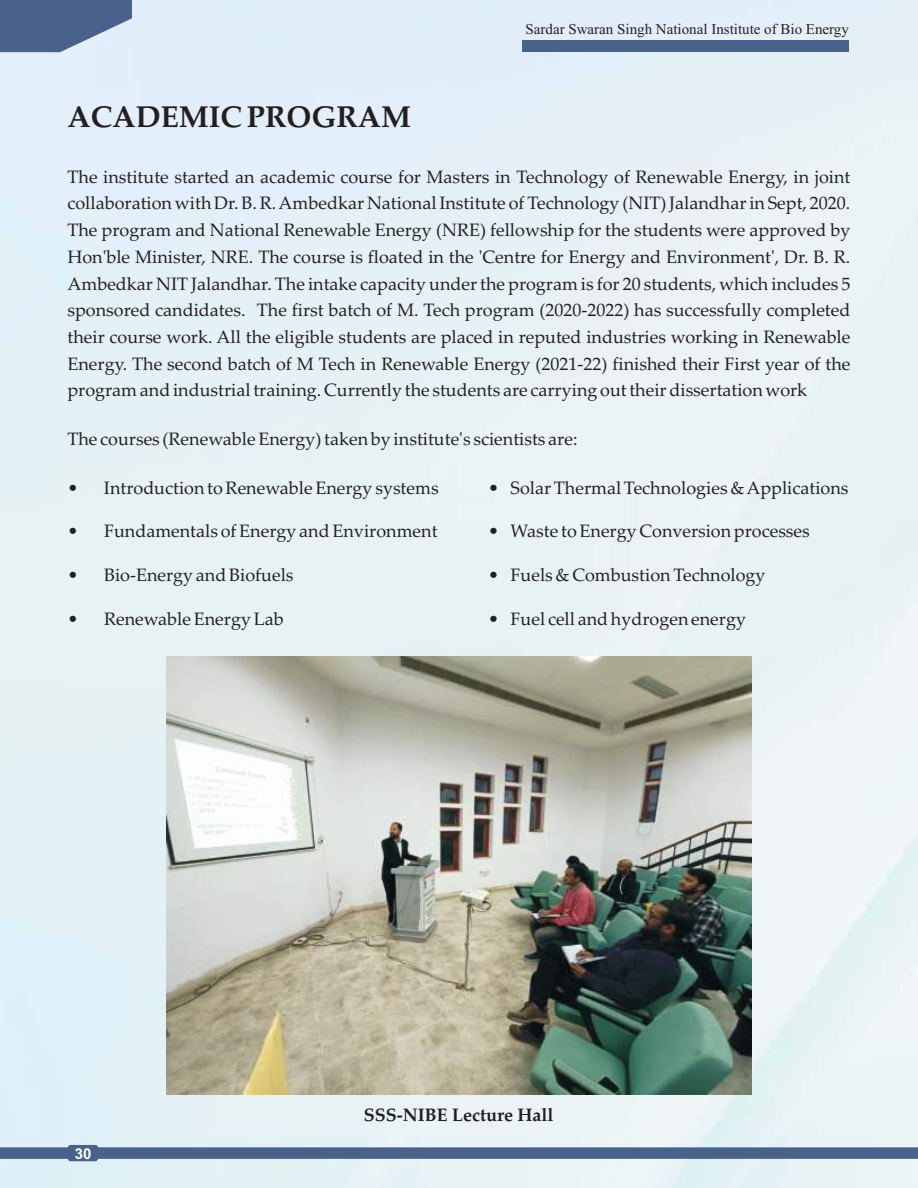
<style>
.page{position:relative;width:918px;height:1188px;background:#fff}
.page>*{position:absolute;margin:0;border:0;box-sizing:border-box;transform-origin:0 0}
.t1{font:700 30px "Palatino Linotype";color:#241f1f}
.t2{font:18px/26.7px "Palatino Linotype";color:#241f1f;text-align:justify}
.t3{font:700 18px "Palatino Linotype";color:#241f1f}
.t4{font:15px "Times New Roman";color:#241f1f}
.t5{font:700 15px "Arial";color:#fff}
</style>
<div class="page">
<div style="left:0;top:0;width:918px;height:1136px;background:#e7f1f6"></div>
<div style="left:523px;top:41px;width:326px;height:11px;background:#49628b"></div>
<svg style="left:0;top:1145px;width:918px;height:16px;background:#7389a7"></svg>
<svg style="left:0;top:0;width:132px;height:52px;background:#637a9e"></svg>
<img style="left:167px;top:656px;width:584px;height:438px">
<h1 class="t1" style="left:68px;top:105px;width:345px">ACADEMIC PROGRAM</h1>
<p class="t4" style="left:526px;top:24px;width:325px">Sardar Swaran Singh National Institute of Bio Energy</p>
<p class="t2" style="left:67px;top:165px;width:785px">The institute started an academic course for Masters in Technology of Renewable Energy, in joint collaboration with Dr. B. R. Ambedkar National Institute of Technology (NIT) Jalandhar in Sept, 2020.<br>The program and National Renewable Energy (NRE) fellowship for the students were approved by Hon'ble Minister, NRE. The course is floated in the 'Centre for Energy and Environment', Dr. B. R.<br>Ambedkar NIT Jalandhar. The intake capacity under the program is for 20 students, which includes 5 sponsored candidates. The first batch of M. Tech program (2020-2022) has successfully completed their course work. All the eligible students are placed in reputed industries working in Renewable Energy. The second batch of M Tech in Renewable Energy (2021-22) finished their First year of the program and industrial training. Currently the students are carrying out their dissertation work</p>
<p class="t2" style="left:67px;top:428px;width:512px">The courses (Renewable Energy) taken by institute's scientists are:</p>
<p class="t2" style="left:67px;top:476px;width:373px">• Introduction to Renewable Energy systems</p>
<p class="t2" style="left:488px;top:476px;width:362px">• Solar Thermal Technologies &amp; Applications</p>
<p class="t2" style="left:67px;top:520px;width:372px">• Fundamentals of Energy and Environment</p>
<p class="t2" style="left:488px;top:520px;width:323px">• Waste to Energy Conversion processes</p>
<p class="t2" style="left:67px;top:564px;width:228px">• Bio-Energy and Biofuels</p>
<p class="t2" style="left:488px;top:564px;width:279px">• Fuels &amp; Combustion Technology</p>
<p class="t2" style="left:67px;top:607px;width:218px">• Renewable Energy Lab</p>
<p class="t2" style="left:488px;top:607px;width:259px">• Fuel cell and hydrogen energy</p>
<p class="t5" style="left:75px;top:1148px;width:18px">30</p>
<p class="t3" style="left:364px;top:1108px;width:191px">SSS-NIBE Lecture Hall</p>
</div>
